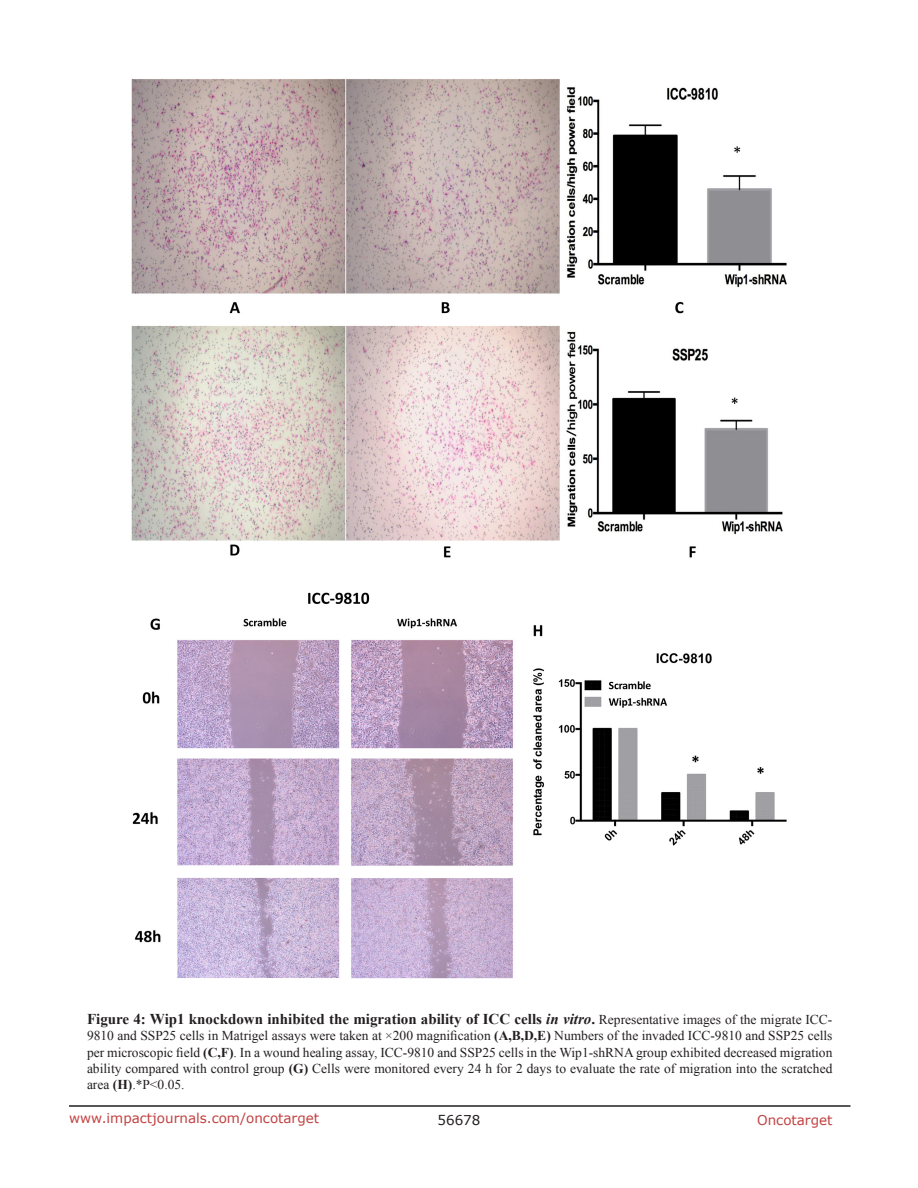
<style>
.page{position:relative;width:918px;height:1188px;background:#fff}
.page>*{position:absolute;margin:0;border:0;box-sizing:border-box;transform-origin:0 0}
.figuretext{font:700 15px "Times New Roman";color:#231f20}
.figuretext-2{font:13.5px/16.2px "Times New Roman";color:#231f20;text-align:justify}
.t1{font:13.5px "Verdana";color:#c24141}
.t2{font:13.5px "Verdana";color:#231f20}
.s1{font-style:italic}
.s2{font-weight:400;font-size:13.5px}
.s3{font-weight:700}
</style>
<div class="page">
<hr style="left:69px;top:1105px;width:781px;height:2px;background:#231f20">
<img style="left:131px;top:79px;width:656px;height:479px">
<img style="left:132px;top:592px;width:655px;height:387px">
<p class="figuretext" style="left:87px;top:1009px;width:747px">Figure 4: Wip1 knockdown inhibited the migration ability of ICC cells <span class="s1">in vitro</span>. <span class="s2">Representative images of the migrate ICC-</span></p>
<p class="figuretext-2" style="left:87px;top:1028px;width:747px">9810 and SSP25 cells in Matrigel assays were taken at ×200 magnification <span class="s3">(A,B,D,E)</span> Numbers of the invaded ICC-9810 and SSP25 cells per microscopic field <span class="s3">(C,F)</span>. In a wound healing assay, ICC-9810 and SSP25 cells in the Wip1-shRNA group exhibited decreased migration ability compared with control group <span class="s3">(G)</span> Cells were monitored every 24 h for 2 days to evaluate the rate of migration into the scratched area <span class="s3">(H)</span>.*P&lt;0.05.</p>
<p class="t1" style="left:69px;top:1109px;width:252px">www.impactjournals.com/oncotarget</p>
<p class="t2" style="left:438px;top:1111px;width:44px">56678</p>
<p class="t1" style="left:757px;top:1111px;width:77px">Oncotarget</p>
</div>
